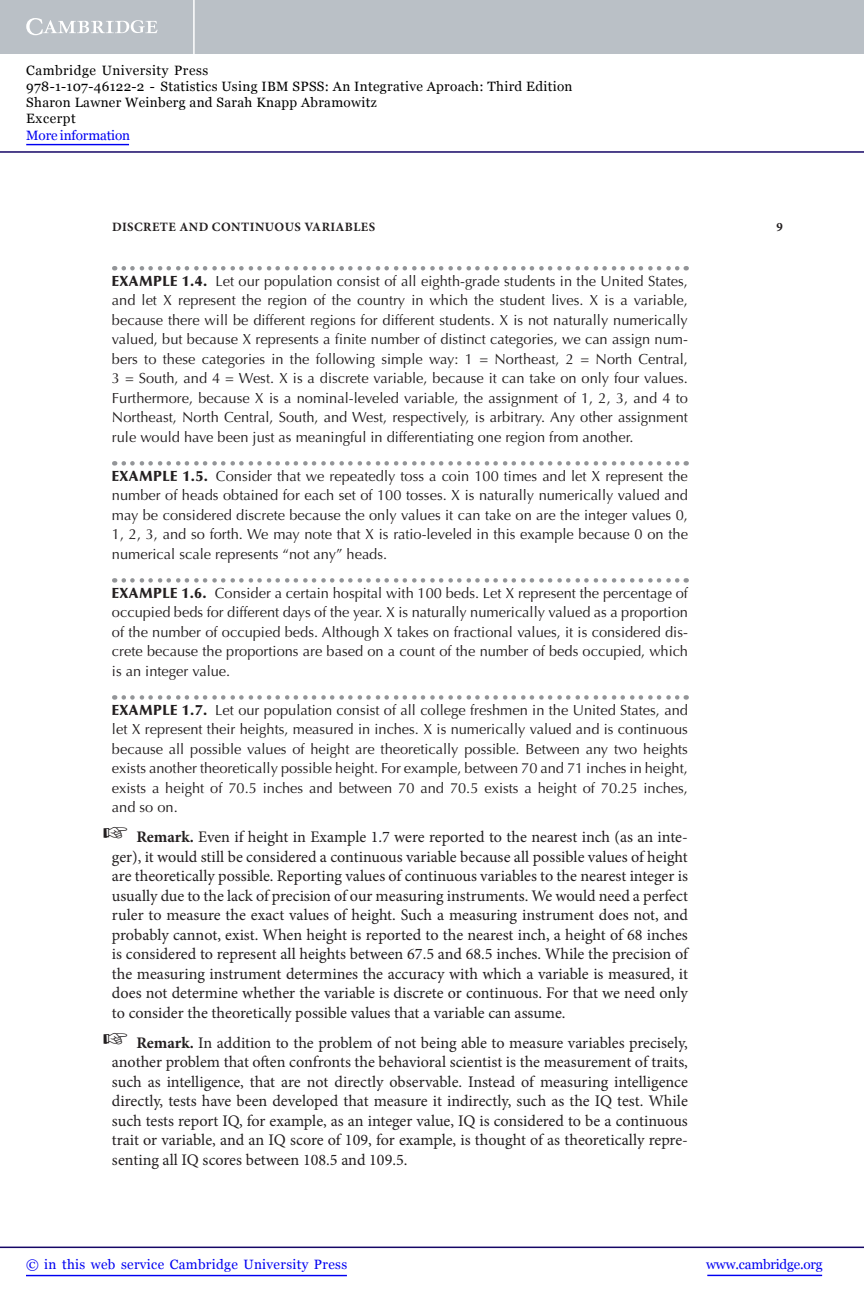
<style>
.page{position:relative;width:864px;height:1298px;background:#fff}
.page>*{position:absolute;margin:0;border:0;box-sizing:border-box;transform-origin:0 0}
.t1{font:16.2px/19.5px "Minion Pro";color:#231f20;text-align:justify}
.t2{font:14.7px/19.5px "Optima LT Std";color:#231f20;text-align:justify}
.t3{font:13.5px/16.2px "Georgia";letter-spacing:.025em;color:#000}
.t4{font:13.5px "Georgia";letter-spacing:.025em;color:#0000f1}
.t5{font:13.5px "Georgia";letter-spacing:-.015em;color:#0000f1}
.t6{font:13.5px "Georgia";letter-spacing:-.01em;color:#0000f1}
.t7{font:700 12.75px "Minion Pro";letter-spacing:.035em;color:#231f20}
.s1{font-weight:900}
.s2{font-weight:700}
</style>
<div class="page">
<svg style="left:124px;top:266px;width:563px;height:4px"></svg>
<svg style="left:124px;top:461px;width:563px;height:4px"></svg>
<svg style="left:124px;top:578px;width:563px;height:4px"></svg>
<svg style="left:124px;top:695px;width:563px;height:4px"></svg>
<div style="left:0;top:0;width:864px;height:54px;background:#bac0c6"></div>
<svg style="left:26px;top:18px;width:132px;height:17px"></svg>
<hr style="left:193px;top:0;width:2px;height:54px;background:#fff">
<hr style="left:0;top:151px;width:864px;height:2px;background:#150666">
<hr style="left:707px;top:1274px;width:115px;height:2px;background:#0000f1">
<hr style="left:0;top:1246px;width:864px;height:2px;background:#150666">
<hr style="left:26px;top:1274px;width:321px;height:2px;background:#0000f1">
<hr style="left:26px;top:144px;width:103px;height:1px;background:#0000f1">
<p class="t3" style="left:26px;top:62px;width:548px">Cambridge University Press<br>978-1-107-46122-2 - Statistics Using IBM SPSS: An Integrative Aproach: Third Edition Sharon Lawner Weinberg and Sarah Knapp Abramowitz<br>Excerpt</p>
<p class="t6" style="left:26px;top:127px;width:105px">More information</p>
<p class="t7" style="left:112px;top:218px;width:265px">DISCRETE AND CONTINUOUS VARIABLES</p>
<p class="t7" style="left:777px;top:218px;width:8px">9</p>
<p class="t2" style="left:112px;top:271px;width:578px"><span class="s1">EXAMPLE 1.4.</span> Let our population consist of all eighth-grade students in the United States, and let X represent the region of the country in which the student lives. X is a variable, because there will be different regions for different students. X is not naturally numerically valued, but because X represents a finite number of distinct categories, we can assign num&shy;bers to these categories in the following simple way: 1 = Northeast, 2 = North Central, 3 = South, and 4 = West. X is a discrete variable, because it can take on only four values.<br>Furthermore, because X is a nominal-leveled variable, the assignment of 1, 2, 3, and 4 to Northeast, North Central, South, and West, respectively, is arbitrary. Any other assignment rule would have been just as meaningful in differentiating one region from another.</p>
<p class="t2" style="left:112px;top:466px;width:578px"><span class="s1">EXAMPLE 1.5.</span> Consider that we repeatedly toss a coin 100 times and let X represent the number of heads obtained for each set of 100 tosses. X is naturally numerically valued and may be considered discrete because the only values it can take on are the integer values 0, 1, 2, 3, and so forth. We may note that X is ratio-leveled in this example because 0 on the numerical scale represents “not any” heads.</p>
<p class="t2" style="left:112px;top:583px;width:578px"><span class="s1">EXAMPLE 1.6.</span> Consider a certain hospital with 100 beds. Let X represent the percentage of occupied beds for different days of the year. X is naturally numerically valued as a proportion of the number of occupied beds. Although X takes on fractional values, it is considered dis&shy;crete because the proportions are based on a count of the number of beds occupied, which is an integer value.</p>
<p class="t2" style="left:112px;top:700px;width:578px"><span class="s1">EXAMPLE 1.7.</span> Let our population consist of all college freshmen in the United States, and let X represent their heights, measured in inches. X is numerically valued and is continuous because all possible values of height are theoretically possible. Between any two heights exists another theoretically possible height. For example, between 70 and 71 inches in height, exists a height of 70.5 inches and between 70 and 70.5 exists a height of 70.25 inches, and so on.</p>
<p class="t1" style="left:112px;top:827px;width:578px;text-indent:-9px">☞ <span class="s2">REMARK.</span> Even if height in Example 1.7 were reported to the nearest inch (as an inte&shy;ger), it would still be considered a continuous variable because all possible values of height are theoretically possible. Reporting values of continuous variables to the nearest integer is usually due to the lack of precision of our measuring instruments. We would need a perfect ruler to measure the exact values of height. Such a measuring instrument does not, and probably cannot, exist. When height is reported to the nearest inch, a height of 68 inches is considered to represent all heights between 67.5 and 68.5 inches. While the precision of the measuring instrument determines the accuracy with which a variable is measured, it does not determine whether the variable is discrete or continuous. For that we need only to consider the theoretically possible values that a variable can assume.</p>
<p class="t1" style="left:112px;top:1033px;width:578px;text-indent:-9px">☞ <span class="s2">REMARK.</span> In addition to the problem of not being able to measure variables precisely, another problem that often confronts the behavioral scientist is the measurement of traits, such as intelligence, that are not directly observable. Instead of measuring intelligence directly, tests have been developed that measure it indirectly, such as the IQ test. While such tests report IQ, for example, as an integer value, IQ is considered to be a continuous trait or variable, and an IQ score of 109, for example, is thought of as theoretically repre&shy;senting all IQ scores between 108.5 and 109.5.</p>
<p class="t4" style="left:26px;top:1256px;width:323px">© in this web service Cambridge University Press</p>
<p class="t5" style="left:706px;top:1256px;width:118px">www.cambridge.org</p>
</div>
